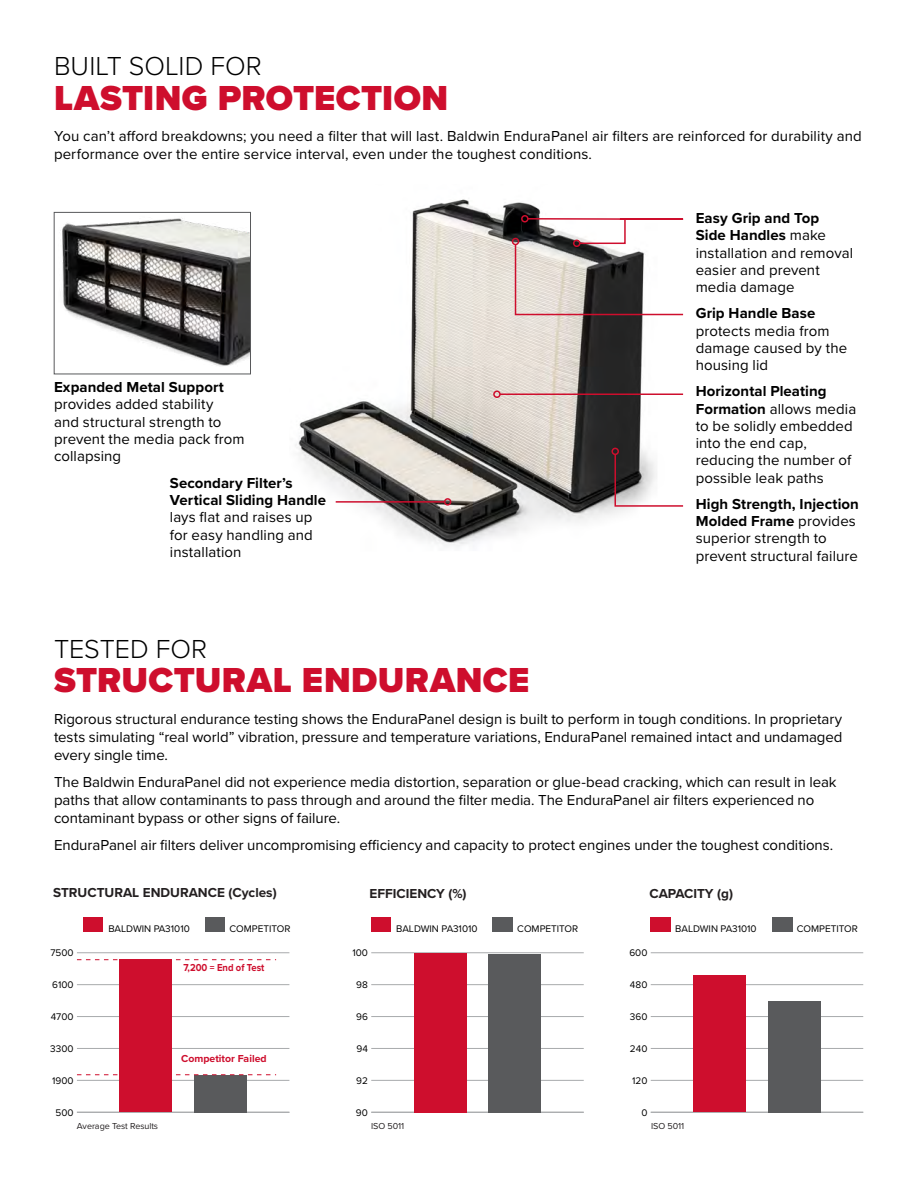
<style>
.page{position:relative;width:918px;height:1188px;background:#fff}
.page>*{position:absolute;margin:0;border:0;box-sizing:border-box;transform-origin:0 0}
.t1{font:900 36px "Proxima Nova";letter-spacing:.01em;color:#ce0e2d}
.t2{font:300 27px "Proxima Nova";color:#000}
.t3{font:15px/17.2px "Proxima Nova";letter-spacing:.005em;color:#000}
.t4{font:700 15px/17.2px "Proxima Nova";letter-spacing:.005em;color:#000}
.t5{font:700 13.5px "Proxima Nova";color:#231f20}
.t6{font:700 10.5px "Proxima Nova";color:#ce0e2d}
.t7{font:700 10.5px "Proxima Nova";color:#ce0e2d;scale:.9 1}
.t8{font:9.9px "Proxima Nova";color:#000}
.t9{font:9px "Proxima Nova";letter-spacing:-.005em;color:#231f20}
.s1{font-weight:700}
</style>
<div class="page">
<img style="left:62px;top:218px;width:187px;height:148px">
<div style="left:54px;top:212px;width:197px;height:162px;border:1px solid #58595b"></div>
<img style="left:295px;top:199px;width:384px;height:348px">
<div style="left:512px;top:238px;width:7px;height:7px;border:2px solid #ce0e2d;border-radius:50%"></div>
<div style="left:521px;top:215px;width:8px;height:8px;border:2px solid #ce0e2d;border-radius:50%"></div>
<hr style="left:336px;top:501px;width:109px;height:2px;background:#ce0e2d">
<div style="left:444px;top:498px;width:7px;height:8px;border:2px solid #ce0e2d;border-radius:50%"></div>
<svg style="left:614px;top:453px;width:70px;height:54px"></svg>
<div style="left:611px;top:448px;width:8px;height:7px;border:2px solid #ce0e2d;border-radius:50%"></div>
<hr style="left:500px;top:394px;width:183px;height:1px;background:#ce0e2d">
<div style="left:493px;top:391px;width:8px;height:7px;border:2px solid #ce0e2d;border-radius:50%"></div>
<svg style="left:514px;top:217px;width:170px;height:99px"></svg>
<div style="left:573px;top:240px;width:7px;height:7px;border:2px solid #ce0e2d;border-radius:50%"></div>
<hr style="left:651px;top:1112px;width:212px;height:1px;background:#a8aaac">
<hr style="left:651px;top:1080px;width:212px;height:1px;background:#a8aaac">
<hr style="left:651px;top:1048px;width:212px;height:1px;background:#a8aaac">
<hr style="left:651px;top:1016px;width:212px;height:1px;background:#a8aaac">
<hr style="left:651px;top:984px;width:212px;height:1px;background:#a8aaac">
<hr style="left:651px;top:952px;width:212px;height:1px;background:#a8aaac">
<div style="left:772px;top:917px;width:20px;height:15px;background:#595a5c"></div>
<div style="left:768px;top:1001px;width:52px;height:111px;background:#595a5c"></div>
<div style="left:651px;top:917px;width:20px;height:15px;background:#ce0e2d"></div>
<div style="left:694px;top:975px;width:52px;height:137px;background:#ce0e2d"></div>
<hr style="left:371px;top:1112px;width:213px;height:1px;background:#a8aaac">
<hr style="left:371px;top:1080px;width:213px;height:1px;background:#a8aaac">
<hr style="left:371px;top:1048px;width:213px;height:1px;background:#a8aaac">
<hr style="left:371px;top:1016px;width:213px;height:1px;background:#a8aaac">
<hr style="left:371px;top:984px;width:213px;height:1px;background:#a8aaac">
<hr style="left:371px;top:952px;width:213px;height:1px;background:#a8aaac">
<div style="left:493px;top:917px;width:20px;height:15px;background:#595a5c"></div>
<div style="left:489px;top:954px;width:52px;height:158px;background:#595a5c"></div>
<div style="left:371px;top:917px;width:20px;height:15px;background:#ce0e2d"></div>
<div style="left:414px;top:953px;width:52px;height:159px;background:#ce0e2d"></div>
<hr style="left:77px;top:1112px;width:212px;height:1px;background:#a8aaac">
<hr style="left:77px;top:1080px;width:212px;height:1px;background:#a8aaac">
<hr style="left:77px;top:1048px;width:212px;height:1px;background:#a8aaac">
<hr style="left:77px;top:1016px;width:212px;height:1px;background:#a8aaac">
<hr style="left:77px;top:984px;width:212px;height:1px;background:#a8aaac">
<hr style="left:77px;top:952px;width:212px;height:1px;background:#a8aaac">
<div style="left:205px;top:917px;width:20px;height:15px;background:#595a5c"></div>
<div style="left:194px;top:1075px;width:52px;height:37px;background:#595a5c"></div>
<div style="left:84px;top:917px;width:19px;height:15px;background:#ce0e2d"></div>
<div style="left:120px;top:960px;width:52px;height:152px;background:#ce0e2d"></div>
<svg style="left:77px;top:1074px;width:199px;height:1px"></svg>
<svg style="left:77px;top:952px;width:199px;height:24px"></svg>
<h2 class="t2" style="left:54px;top:46px;width:209px">BUILT SOLID FOR</h2>
<h1 class="t1" style="left:54px;top:71px;width:396px">LASTING PROTECTION</h1>
<p class="t3" style="left:54px;top:127px;width:809px;line-height:18px">You can’t afford breakdowns; you need a filter that will last. Baldwin EnduraPanel air filters are reinforced for durability and performance over the entire service interval, even under the toughest conditions.</p>
<p class="t4" style="left:54px;top:378px;width:171px">Expanded Metal Support</p>
<p class="t3" style="left:54px;top:395px;width:192px">provides added stability<br>and structural strength to prevent the media pack from collapsing</p>
<p class="t4" style="left:170px;top:474px;width:158px">Secondary Filter’s<br>Vertical Sliding Handle</p>
<p class="t3" style="left:170px;top:508px;width:145px;text-align:justify">lays flat and raises up for easy handling and installation</p>
<p class="t3" style="left:696px;top:209px;width:159px"><span class="s1">Easy Grip and Top<br>Side Handles</span> make installation and removal easier and prevent media damage</p>
<p class="t4" style="left:696px;top:304px;width:121px">Grip Handle Base</p>
<p class="t3" style="left:696px;top:321px;width:153px">protects media from damage caused by the housing lid</p>
<p class="t3" style="left:696px;top:382px;width:162px"><span class="s1">Horizontal Pleating<br>Formation</span> allows media to be solidly embedded into the end cap, reducing the number of possible leak paths</p>
<p class="t3" style="left:696px;top:495px;width:165px"><span class="s1">High Strength, Injection<br>Molded Frame</span> provides superior strength to prevent structural failure</p>
<h2 class="t2" style="left:54px;top:629px;width:155px">TESTED FOR</h2>
<h1 class="t1" style="left:54px;top:653px;width:477px">STRUCTURAL ENDURANCE</h1>
<p class="t3" style="left:54px;top:709px;width:790px;line-height:18px;text-align:justify">Rigorous structural endurance testing shows the EnduraPanel design is built to perform in tough conditions. In proprietary tests simulating “real world” vibration, pressure and temperature variations, EnduraPanel remained intact and undamaged every single time.</p>
<p class="t3" style="left:54px;top:772px;width:784px;line-height:18px">The Baldwin EnduraPanel did not experience media distortion, separation or glue-bead cracking, which can result in leak paths that allow contaminants to pass through and around the filter media. The EnduraPanel air filters experienced no contaminant bypass or other signs of failure.</p>
<p class="t3" style="left:54px;top:835px;width:781px">EnduraPanel air filters deliver uncompromising efficiency and capacity to protect engines under the toughest conditions.</p>
<p class="t5" style="left:53px;top:883px;width:225px">STRUCTURAL ENDURANCE (Cycles)</p>
<p class="t5" style="left:370px;top:883px;width:99px">EFFICIENCY (%)</p>
<p class="t5" style="left:650px;top:883px;width:85px">CAPACITY (g)</p>
<p class="t8" style="left:108px;top:921px;width:83px">BALDWIN PA31010</p>
<p class="t8" style="left:229px;top:921px;width:63px">COMPETITOR</p>
<p class="t8" style="left:396px;top:921px;width:83px">BALDWIN PA31010</p>
<p class="t8" style="left:517px;top:921px;width:63px">COMPETITOR</p>
<p class="t8" style="left:675px;top:921px;width:83px">BALDWIN PA31010</p>
<p class="t8" style="left:797px;top:921px;width:63px">COMPETITOR</p>
<p class="t8" style="left:50px;top:946px;width:25px">7500</p>
<p class="t8" style="left:352px;top:946px;width:17px">100</p>
<p class="t8" style="left:629px;top:946px;width:20px">600</p>
<p class="t7" style="left:183px;top:959px;width:92px">7,200 = End of Test</p>
<p class="t8" style="left:52px;top:978px;width:23px">6100</p>
<p class="t8" style="left:356px;top:978px;width:13px">98</p>
<p class="t8" style="left:630px;top:978px;width:19px">480</p>
<p class="t8" style="left:51px;top:1010px;width:24px">4700</p>
<p class="t8" style="left:356px;top:1010px;width:13px">96</p>
<p class="t8" style="left:630px;top:1010px;width:19px">360</p>
<p class="t8" style="left:50px;top:1042px;width:25px">3300</p>
<p class="t8" style="left:356px;top:1042px;width:13px">94</p>
<p class="t8" style="left:630px;top:1042px;width:19px">240</p>
<p class="t6" style="left:181px;top:1051px;width:87px">Competitor Failed</p>
<p class="t8" style="left:52px;top:1073px;width:23px">1900</p>
<p class="t8" style="left:356px;top:1073px;width:13px">92</p>
<p class="t8" style="left:632px;top:1073px;width:17px">120</p>
<p class="t8" style="left:56px;top:1105px;width:20px">500</p>
<p class="t8" style="left:356px;top:1105px;width:13px">90</p>
<p class="t8" style="left:641px;top:1105px;width:8px">0</p>
<p class="t9" style="left:77px;top:1119px;width:83px">Average Test Results</p>
<p class="t9" style="left:371px;top:1119px;width:35px">ISO 5011</p>
<p class="t9" style="left:651px;top:1119px;width:35px">ISO 5011</p>
</div>
